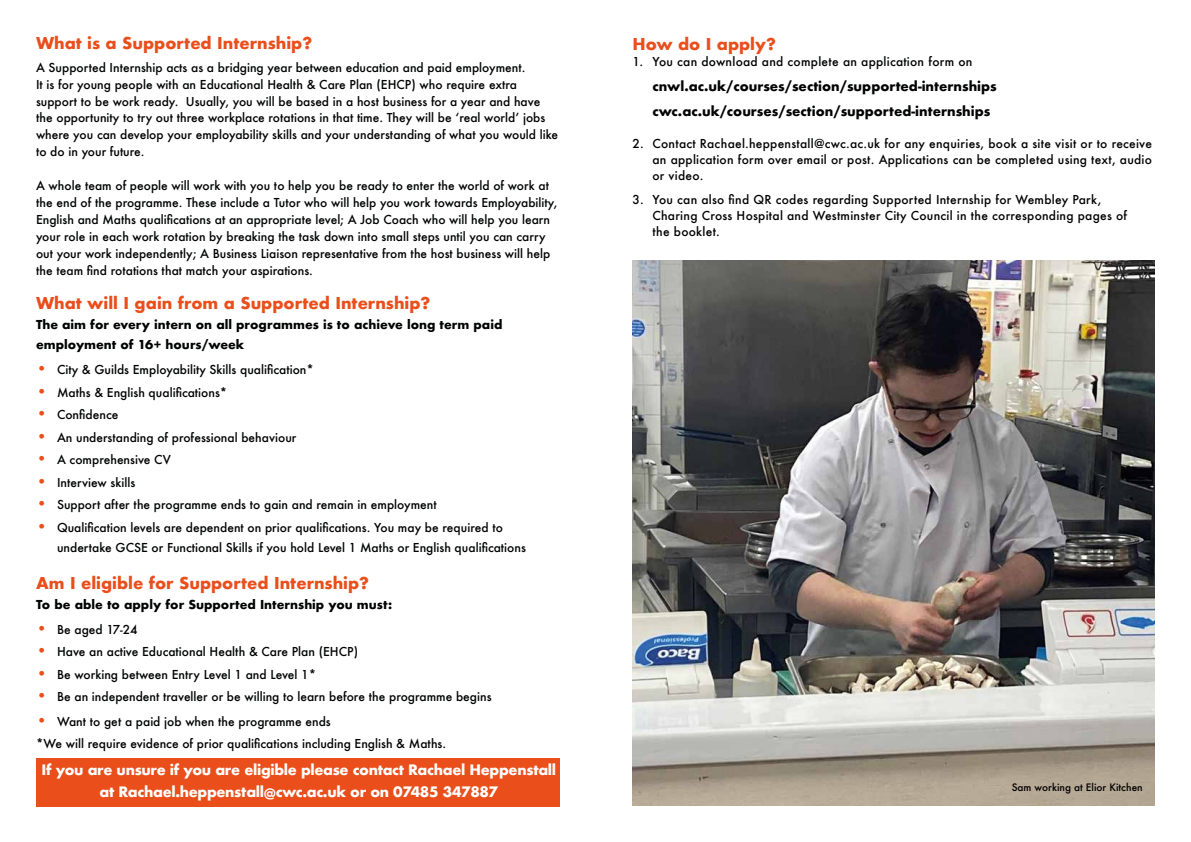
<style>
.page{position:relative;width:1191px;height:842px;background:#fff}
.page>*{position:absolute;margin:0;border:0;box-sizing:border-box;transform-origin:0 0}
.t1{font:700 15.9px "Futura";color:#e94e1b}
.t2{font:700 14px/22px "Futura";letter-spacing:-.025em;color:#fff;text-align:center}
.t3{font:700 12.9px/25px "Futura";color:#010202}
.t4{font:500 12px/16.9px "Futura";color:#010202}
.t5{font:500 12px/16px "Futura";letter-spacing:.02em;color:#010202}
.t6{font:700 12px/20px "Futura";color:#010202}
.t7{font:500 10px "Futura";color:#000}
.s1{font-size:15px;color:#e94e1b}
</style>
<div class="page">
<div style="left:36px;top:758px;width:523px;height:48px;background:#e94e1b"></div>
<img style="left:632px;top:260px;width:523px;height:546px">
<h1 class="t1" style="left:36px;top:32px;width:278px">What is a Supported Internship?</h1>
<p class="t4" style="left:36px;top:59px;width:523px">A Supported Internship acts as a bridging year between education and paid employment.<br>It is for young people with an Educational Health &amp; Care Plan (EHCP) who require extra support to be work ready. Usually, you will be based in a host business for a year and have the opportunity to try out three workplace rotations in that time. They will be ‘real world’ jobs where you can develop your employability skills and your understanding of what you would like to do in your future.</p>
<p class="t4" style="left:36px;top:177px;width:523px">A whole team of people will work with you to help you be ready to enter the world of work at the end of the programme. These include a Tutor who will help you work towards Employability, English and Maths qualifications at an appropriate level; A Job Coach who will help you learn your role in each work rotation by breaking the task down into small steps until you can carry out your work independently; A Business Liaison representative from the host business will help the team find rotations that match your aspirations.</p>
<h1 class="t1" style="left:36px;top:291px;width:396px">What will I gain from a Supported Internship?</h1>
<p class="t6" style="left:36px;top:314px;width:468px">The aim for every intern on all programmes is to achieve long term paid employment of 16+ hours/week</p>
<p class="t4" style="left:36px;top:361px;width:279px"><span class="s1">•</span> City &amp; Guilds Employability Skills qualification*</p>
<p class="t4" style="left:36px;top:383px;width:193px"><span class="s1">•</span> Maths &amp; English qualifications*</p>
<p class="t4" style="left:36px;top:406px;width:84px"><span class="s1">•</span> Confidence</p>
<p class="t4" style="left:36px;top:429px;width:262px"><span class="s1">•</span> An understanding of professional behaviour</p>
<p class="t4" style="left:36px;top:451px;width:136px"><span class="s1">•</span> A comprehensive CV</p>
<p class="t4" style="left:36px;top:474px;width:101px"><span class="s1">•</span> Interview skills</p>
<p class="t4" style="left:36px;top:496px;width:402px"><span class="s1">•</span> Support after the programme ends to gain and remain in employment</p>
<p class="t4" style="left:57px;top:517px;width:470px;line-height:20px;text-indent:-21px"><span class="s1">•</span> Qualification levels are dependent on prior qualifications. You may be required to undertake GCSE or Functional Skills if you hold Level 1 Maths or English qualifications</p>
<h1 class="t1" style="left:36px;top:571px;width:335px">Am I eligible for Supported Internship?</h1>
<p class="t6" style="left:36px;top:594px;width:358px">To be able to apply for Supported Internship you must:</p>
<p class="t4" style="left:36px;top:621px;width:103px"><span class="s1">•</span> Be aged 17-24</p>
<p class="t4" style="left:36px;top:643px;width:323px"><span class="s1">•</span> Have an active Educational Health &amp; Care Plan (EHCP)</p>
<p class="t4" style="left:36px;top:666px;width:282px"><span class="s1">•</span> Be working between Entry Level 1 and Level 1*</p>
<p class="t4" style="left:36px;top:688px;width:457px"><span class="s1">•</span> Be an independent traveller or be willing to learn before the programme begins</p>
<p class="t4" style="left:36px;top:710px;width:412px;line-height:22px"><span class="s1">•</span> Want to get a paid job when the programme ends<br>*We will require evidence of prior qualifications including English &amp; Maths.</p>
<p class="t2" style="left:42px;top:759px;width:516px">If you are unsure if you are eligible please contact Rachael Heppenstall at Rachael.heppenstall@cwc.ac.uk or on 07485 347887</p>
<h1 class="t1" style="left:632px;top:32px;width:145px">How do I apply?</h1>
<p class="t5" style="left:632px;top:53px;width:341px">1. You can download and complete an application form on</p>
<p class="t3" style="left:652px;top:73px;width:346px">cnwl.ac.uk/courses/section/supported-internships cwc.ac.uk/courses/section/supported-internships</p>
<p class="t4" style="left:652px;top:135px;width:501px;line-height:16px;text-align:justify;text-indent:-20px">2. Contact Rachael.heppenstall@cwc.ac.uk for any enquiries, book a site visit or to receive an application form over email or post. Applications can be completed using text, audio or video.</p>
<p class="t5" style="left:652px;top:192px;width:476px;text-indent:-20px">3. You can also find QR codes regarding Supported Internship for Wembley Park,<br>Charing Cross Hospital and Westminster City Council in the corresponding pages of the booklet.</p>
<p class="t7" style="left:1011px;top:780px;width:132px">Sam working at Elior Kitchen</p>
</div>
